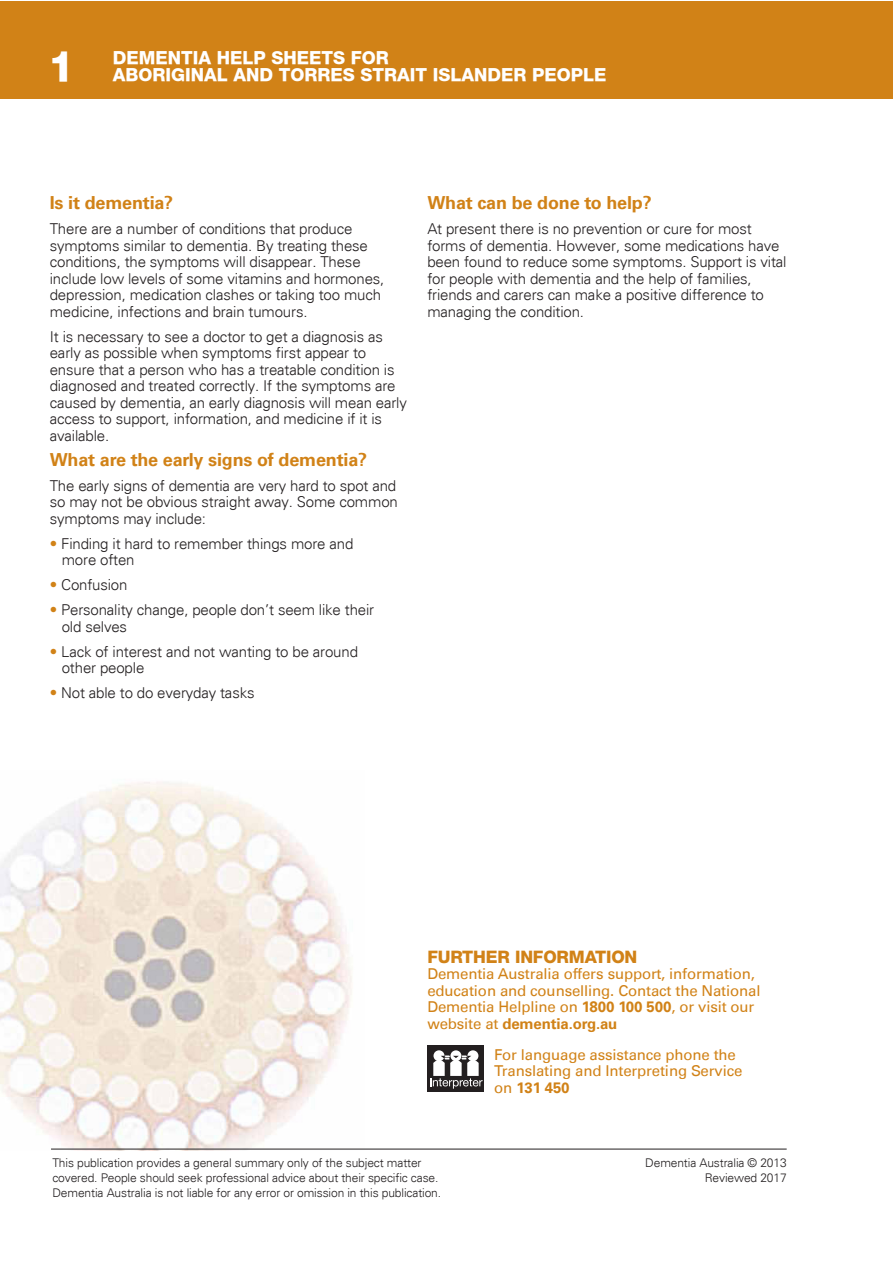
<style>
.page{position:relative;width:893px;height:1263px;background:#fff}
.page>*{position:absolute;margin:0;border:0;box-sizing:border-box;transform-origin:0 0}
.t1{font:800 42px "Helvetica Neue";color:#fff}
.t2{font:700 18px "Univers LT Std";letter-spacing:-.01em;color:#d18217}
.t3{font:800 18px/17.2px "Helvetica Neue";color:#fff}
.t4{font:800 17.25px "Helvetica Neue LT Std";letter-spacing:-.01em;color:#d18217}
.t5{font:300 15px/16.5px "Univers";letter-spacing:-.01em;color:#231f20}
.t6{font:15px/16.5px "Univers LT Std";letter-spacing:-.01em;color:#d18217}
.t7{font:300 12px/15px "Univers";letter-spacing:-.01em;color:#231f20}
.s1{color:#d18217}
.s2{font-weight:700}
</style>
<div class="page">
<div style="left:0;top:1px;width:892px;height:98px;background:#d18217"></div>
<img style="left:0;top:782px;width:365px;height:367px">
<hr style="left:51px;top:1149px;width:736px;height:1px;background:#231f20">
<div style="left:427px;top:1046px;width:57px;height:46px;background:#231f20"></div>
<div style="left:467px;top:1050px;width:11px;height:11px;background:#fff;border-radius:50%"></div>
<div style="left:433px;top:1050px;width:11px;height:11px;background:#fff;border-radius:50%"></div>
<div style="left:450px;top:1050px;width:11px;height:11px;background:#fff;border-radius:50%"></div>
<svg style="left:430px;top:1055px;width:53px;height:34px"></svg>
<h1 class="t1" style="left:48px;top:41px;width:28px">1</h1>
<p class="t3" style="left:113px;top:48px;width:495px">DEMENTIA HELP SHEETS FOR<br>ABORIGINAL AND TORRES STRAIT ISLANDER PEOPLE</p>
<p class="t2" style="left:50px;top:196px;width:125px">Is it dementia?</p>
<p class="t5" style="left:50px;top:221px;width:336px">There are a number of conditions that produce symptoms similar to dementia. By treating these conditions, the symptoms will disappear. These include low levels of some vitamins and hormones, depression, medication clashes or taking too much medicine, infections and brain tumours.</p>
<p class="t5" style="left:50px;top:328px;width:359px">It is necessary to see a doctor to get a diagnosis as early as possible when symptoms first appear to ensure that a person who has a treatable condition is diagnosed and treated correctly. If the symptoms are caused by dementia, an early diagnosis will mean early access to support, information, and medicine if it is available.</p>
<p class="t2" style="left:50px;top:453px;width:319px">What are the early signs of dementia?</p>
<p class="t5" style="left:50px;top:477px;width:350px;text-align:justify">The early signs of dementia are very hard to spot and so may not be obvious straight away. Some common symptoms may include:</p>
<p class="t5" style="left:62px;top:535px;width:293px;text-indent:-12px"><span class="s1">•</span> Finding it hard to remember things more and more often</p>
<p class="t5" style="left:50px;top:577px;width:79px"><span class="s1">•</span> Confusion</p>
<p class="t5" style="left:62px;top:602px;width:314px;text-indent:-12px"><span class="s1">•</span> Personality change, people don’t seem like their old selves</p>
<p class="t5" style="left:62px;top:643px;width:298px;text-indent:-12px"><span class="s1">•</span> Lack of interest and not wanting to be around other people</p>
<p class="t5" style="left:50px;top:685px;width:206px"><span class="s1">•</span> Not able to do everyday tasks</p>
<p class="t2" style="left:427px;top:196px;width:226px">What can be done to help?</p>
<p class="t5" style="left:427px;top:221px;width:361px">At present there is no prevention or cure for most forms of dementia. However, some medications have been found to reduce some symptoms. Support is vital for people with dementia and the help of families, friends and carers can make a positive difference to managing the condition.</p>
<p class="t4" style="left:427px;top:946px;width:212px">FURTHER INFORMATION</p>
<p class="t6" style="left:427px;top:967px;width:335px">Dementia Australia offers support, information, education and counselling. Contact the National Dementia Helpline on <span class="s2">1800 100 500</span>, or visit our website at <span class="s2">dementia.org.au</span></p>
<p class="t6" style="left:494px;top:1048px;width:250px">For language assistance phone the<br>Translating and Interpreting Service on <span class="s2">131 450</span></p>
<p class="t7" style="left:52px;top:1156px;width:390px">This publication provides a general summary only of the subject matter covered. People should seek professional advice about their specific case.<br>Dementia Australia is not liable for any error or omission in this publication.</p>
<p class="t7" style="left:645px;top:1156px;width:143px;text-align:right">Dementia Australia © 2013<br>Reviewed 2017</p>
</div>
